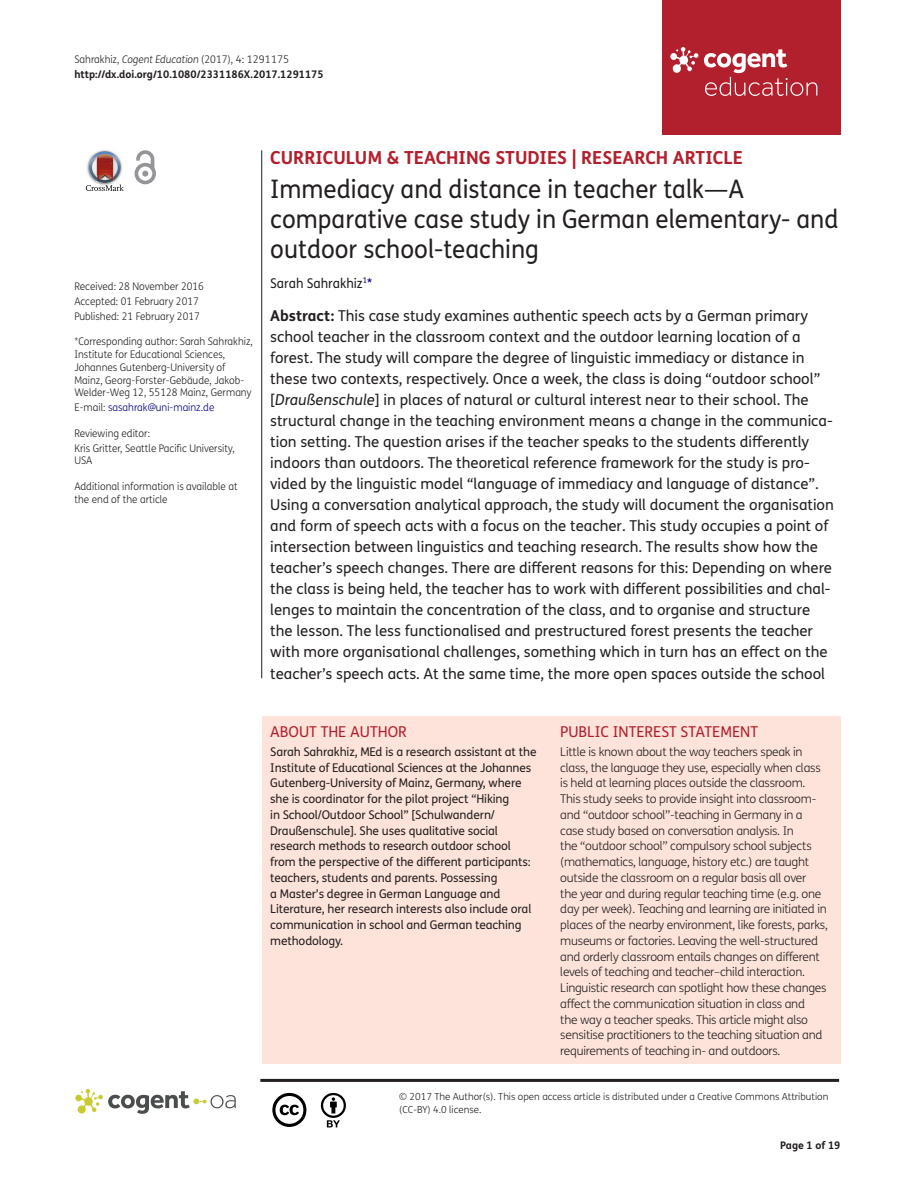
<style>
.page{position:relative;width:915px;height:1191px;background:#fff}
.page>*{position:absolute;margin:0;border:0;box-sizing:border-box;transform-origin:0 0}
.t1{font:25.5px/30px "FS Me Pro";color:#231f20;scale:.95 1}
.t2{font:700 18px "FS Me Pro";color:#b3202d}
.t3{font:15px/21px "FS Me Pro";color:#231f20}
.t4{font:15px "FS Me Pro";color:#b3202d}
.t5{font:13.5px "FS Me Pro";color:#231f20;scale:.95 1}
.t6{font:300 12px/15.8px "FS Me Pro";letter-spacing:-.02em;color:#231f20}
.t7{font:12px/15.8px "FS Me Pro";letter-spacing:-.01em;color:#231f20}
.t8{font:300 10.5px/12.8px "FS Me Pro";color:#231f20;scale:.95 1}
.t9{font:700 10.5px/15px "FS Me Pro";color:#231f20}
.t10{font:300 10.5px "FS Me Pro";color:#000080;scale:.95 1}
.t11{font:300 9.75px/12.8px "FS Me Pro";color:#231f20}
.s1{font-weight:300}
.s2{font-weight:300;font-style:italic}
.s3{color:#231f20}
.s4{color:#000080}
.s5{font-weight:700}
.s6{font-style:italic}
</style>
<div class="page">
<div style="left:661px;top:0;width:179px;height:134px;background:#b3202d"></div>
<svg style="left:670px;top:47px;width:147px;height:49px"></svg>
<div style="left:261px;top:717px;width:579px;height:346px;background:#fde3da"></div>
<svg style="left:86px;top:151px;width:38px;height:40px"></svg>
<svg style="left:134px;top:150px;width:22px;height:34px"></svg>
<hr style="left:261px;top:150px;width:1px;height:528px;background:#231f20">
<svg style="left:75px;top:1089px;width:161px;height:24px"></svg>
<svg style="left:272px;top:1093px;width:34px;height:34px"></svg>
<svg style="left:321px;top:1093px;width:25px;height:34px"></svg>
<hr style="left:260px;top:1078px;width:578px;height:3px;background:#231f20">
<p class="t9" style="left:74px;top:51px;width:251px"><span class="s1">Sahrakhiz,</span> <span class="s2">Cogent Education</span> <span class="s1">(2017), 4: 1291175 </span>http://dx.doi.org/10.1080/2331186X.2017.1291175</p>
<p class="t8" style="left:74px;top:279px;width:138px;line-height:14.9px">Received: 28 November 2016<br>Accepted: 01 February 2017<br>Published: 21 February 2017</p>
<p class="t8" style="left:74px;top:335px;width:189px">*Corresponding author: Sarah Sahrakhiz, Institute for Educational Sciences, Johannes Gutenberg-University of Mainz, Georg-Forster-Gebäude, Jakob-Welder-Weg 12, 55128 Mainz, Germany</p>
<p class="t10" style="left:74px;top:400px;width:149px"><span class="s3">E-mail:</span> sasahrak@uni-mainz.de</p>
<p class="t8" style="left:74px;top:425px;width:170px;line-height:14.9px">Reviewing editor:<br>Kris Gritter, Seattle Pacific University,</p>
<p class="t8" style="left:74px;top:454px;width:20px">USA</p>
<p class="t8" style="left:74px;top:479px;width:173px">Additional information is available at the end of the article</p>
<p class="t2" style="left:270px;top:143px;width:474px">CURRICULUM &amp; TEACHING STUDIES | RESEARCH ARTICLE</p>
<h1 class="t1" style="left:270px;top:174px;width:599px">Immediacy and distance in teacher talk—A comparative case study in German elementary- and outdoor school-teaching</h1>
<p class="t5" style="left:270px;top:273px;width:109px">Sarah Sahrakhiz<sup>1</sup><span class="s4">*</span></p>
<p class="t3" style="left:270px;top:305px;width:565px"><span class="s5">Abstract:</span> This case study examines authentic speech acts by a German primary school teacher in the classroom context and the outdoor learning location of a forest. The study will compare the degree of linguistic immediacy or distance in these two contexts, respectively. Once a week, the class is doing “outdoor school” [<span class="s6">Draußenschule</span>] in places of natural or cultural interest near to their school. The structural change in the teaching environment means a change in the communica&shy;tion setting. The question arises if the teacher speaks to the students differently indoors than outdoors. The theoretical reference framework for the study is pro&shy;vided by the linguistic model “language of immediacy and language of distance”.<br>Using a conversation analytical approach, the study will document the organisation and form of speech acts with a focus on the teacher. This study occupies a point of intersection between linguistics and teaching research. The results show how the teacher’s speech changes. There are different reasons for this: Depending on where the class is being held, the teacher has to work with different possibilities and chal&shy;lenges to maintain the concentration of the class, and to organise and structure the lesson. The less functionalised and prestructured forest presents the teacher with more organisational challenges, something which in turn has an effect on the teacher’s speech acts. At the same time, the more open spaces outside the school</p>
<p class="t4" style="left:270px;top:721px;width:138px">ABOUT THE AUTHOR</p>
<p class="t7" style="left:270px;top:743px;width:268px">Sarah Sahrakhiz, MEd is a research assistant at the Institute of Educational Sciences at the Johannes Gutenberg-University of Mainz, Germany, where she is coordinator for the pilot project “Hiking<br>in School/Outdoor School” [Schulwandern/ Draußenschule]. She uses qualitative social research methods to research outdoor school from the perspective of the different participants: teachers, students and parents. Possessing<br>a Master’s degree in German Language and Literature, her research interests also include oral communication in school and German teaching methodology.</p>
<p class="t4" style="left:560px;top:721px;width:199px">PUBLIC INTEREST STATEMENT</p>
<p class="t6" style="left:560px;top:743px;width:269px">Little is known about the way teachers speak in class, the language they use, especially when class is held at learning places outside the classroom.<br>This study seeks to provide insight into classroom&shy;and “outdoor school”-teaching in Germany in a case study based on conversation analysis. In<br>the “outdoor school” compulsory school subjects (mathematics, language, history etc.) are taught outside the classroom on a regular basis all over<br>the year and during regular teaching time (e.g. one day per week). Teaching and learning are initiated in places of the nearby environment, like forests, parks, museums or factories. Leaving the well-structured and orderly classroom entails changes on different levels of teaching and teacher–child interaction.<br>Linguistic research can spotlight how these changes affect the communication situation in class and<br>the way a teacher speaks. This article might also sensitise practitioners to the teaching situation and requirements of teaching in- and outdoors.</p>
<p class="t11" style="left:399px;top:1090px;width:430px">© 2017 The Author(s). This open access article is distributed under a Creative Commons Attribution (CC-BY) 4.0 license.</p>
<p class="t9" style="left:780px;top:1137px;width:62px">Page 1 of 19</p>
</div>
